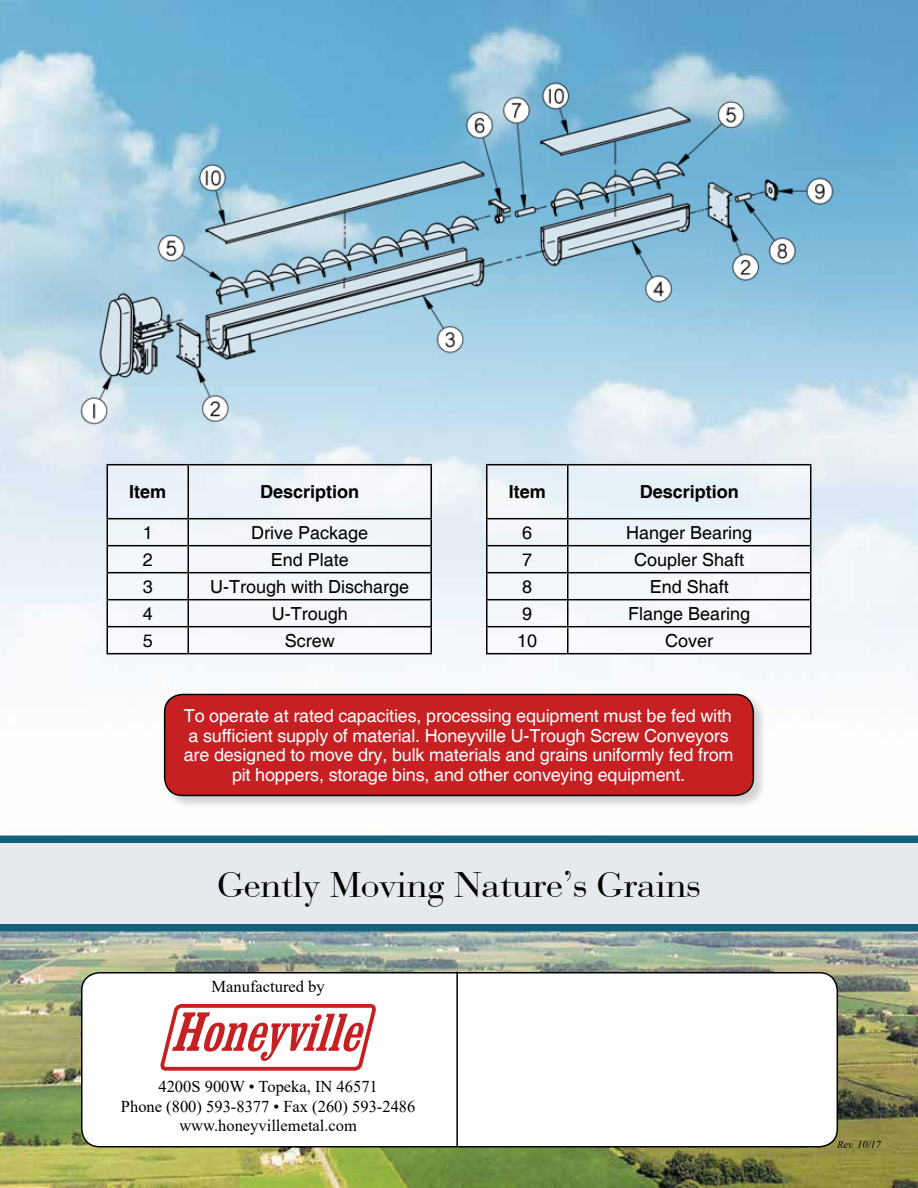
<style>
.page{position:relative;width:918px;height:1188px;background:#fff}
.page>*{position:absolute;margin:0;border:0;box-sizing:border-box;transform-origin:0 0}
.t1{font:39px "Bodoni Normal";color:#000}
.t2{font:18px/19.8px "Helvetica";letter-spacing:-.01em;color:#fff;text-align:center}
.t3{font:18px "Helvetica";color:#000}
.t4{font:700 18px "Helvetica";color:#000}
.t5{font:16.5px/19.8px "Times New Roman";color:#000;text-align:center}
.t6{font:italic 10.5px "Times New Roman";color:#000}
</style>
<div class="page">
<img style="left:0;top:0;width:918px;height:1188px">
<div style="left:0;top:843px;width:918px;height:81px;background:#e6e9ee"></div>
<div style="left:0;top:836px;width:918px;height:7px;background:#14607b"></div>
<div style="left:0;top:924px;width:918px;height:8px;background:#14607b"></div>
<div style="left:82px;top:973px;width:755px;height:174px;background:#fff;border-radius:18px"></div>
<div style="left:81px;top:972px;width:757px;height:176px;border:2px solid #000;border-radius:18px"></div>
<hr style="left:456px;top:971px;width:2px;height:175px;background:#000">
<div style="left:163px;top:693px;width:605px;height:117px;background:#000;opacity:.18"></div>
<div style="left:165px;top:694px;width:588px;height:101px;background:#c72023;border-radius:18px"></div>
<div style="left:164px;top:694px;width:590px;height:102px;border:2px solid #000;border-radius:18px"></div>
<img style="left:78px;top:78px;width:762px;height:347px">
<div style="left:106px;top:464px;width:326px;height:190px;background:linear-gradient(to right,#eef3f7,#f1f4f8)"></div>
<hr style="left:106px;top:464px;width:82px;height:1px;background:#000">
<hr style="left:106px;top:465px;width:2px;height:53px;background:#000">
<hr style="left:188px;top:464px;width:244px;height:1px;background:#000">
<hr style="left:188px;top:465px;width:1px;height:53px;background:#000">
<hr style="left:430px;top:465px;width:2px;height:53px;background:#000">
<hr style="left:106px;top:518px;width:82px;height:1px;background:#000">
<hr style="left:106px;top:519px;width:2px;height:26px;background:#000">
<hr style="left:188px;top:518px;width:244px;height:1px;background:#000">
<hr style="left:430px;top:519px;width:2px;height:26px;background:#000">
<hr style="left:106px;top:545px;width:82px;height:1px;background:#000">
<hr style="left:106px;top:546px;width:2px;height:26px;background:#000">
<hr style="left:188px;top:545px;width:244px;height:1px;background:#000">
<hr style="left:430px;top:546px;width:2px;height:26px;background:#000">
<hr style="left:106px;top:572px;width:82px;height:1px;background:#000">
<hr style="left:106px;top:573px;width:2px;height:26px;background:#000">
<hr style="left:188px;top:572px;width:244px;height:1px;background:#000">
<hr style="left:430px;top:573px;width:2px;height:26px;background:#000">
<hr style="left:106px;top:599px;width:82px;height:1px;background:#000">
<hr style="left:106px;top:600px;width:2px;height:26px;background:#000">
<hr style="left:188px;top:599px;width:244px;height:1px;background:#000">
<hr style="left:430px;top:600px;width:2px;height:26px;background:#000">
<hr style="left:106px;top:626px;width:82px;height:1px;background:#000">
<hr style="left:106px;top:627px;width:2px;height:26px;background:#000">
<hr style="left:188px;top:626px;width:244px;height:1px;background:#000">
<svg style="left:188px;top:519px;width:1px;height:134px"></svg>
<hr style="left:430px;top:627px;width:2px;height:26px;background:#000">
<hr style="left:106px;top:653px;width:82px;height:1px;background:#000">
<hr style="left:188px;top:653px;width:244px;height:1px;background:#000">
<div style="left:486px;top:464px;width:326px;height:190px;background:linear-gradient(to bottom,#e6eff5,#f5f5f8)"></div>
<hr style="left:486px;top:464px;width:82px;height:1px;background:#000">
<hr style="left:486px;top:465px;width:2px;height:53px;background:#000">
<hr style="left:568px;top:464px;width:244px;height:1px;background:#000">
<hr style="left:567px;top:465px;width:1px;height:53px;background:#000">
<hr style="left:810px;top:465px;width:2px;height:53px;background:#000">
<hr style="left:486px;top:518px;width:82px;height:1px;background:#000">
<hr style="left:486px;top:519px;width:2px;height:26px;background:#000">
<hr style="left:568px;top:518px;width:244px;height:1px;background:#000">
<hr style="left:810px;top:519px;width:2px;height:26px;background:#000">
<hr style="left:486px;top:545px;width:82px;height:1px;background:#000">
<hr style="left:486px;top:546px;width:2px;height:26px;background:#000">
<hr style="left:568px;top:545px;width:244px;height:1px;background:#000">
<hr style="left:810px;top:546px;width:2px;height:26px;background:#000">
<hr style="left:486px;top:572px;width:82px;height:1px;background:#000">
<hr style="left:486px;top:573px;width:2px;height:26px;background:#000">
<hr style="left:568px;top:572px;width:244px;height:1px;background:#000">
<hr style="left:810px;top:573px;width:2px;height:26px;background:#000">
<hr style="left:486px;top:599px;width:82px;height:1px;background:#000">
<hr style="left:486px;top:600px;width:2px;height:26px;background:#000">
<hr style="left:568px;top:599px;width:244px;height:1px;background:#000">
<hr style="left:810px;top:600px;width:2px;height:26px;background:#000">
<hr style="left:486px;top:626px;width:82px;height:1px;background:#000">
<hr style="left:486px;top:627px;width:2px;height:26px;background:#000">
<hr style="left:568px;top:626px;width:244px;height:1px;background:#000">
<svg style="left:567px;top:519px;width:1px;height:134px"></svg>
<hr style="left:810px;top:627px;width:2px;height:26px;background:#000">
<hr style="left:486px;top:653px;width:82px;height:1px;background:#000">
<hr style="left:568px;top:653px;width:244px;height:1px;background:#000">
<svg style="left:160px;top:1004px;width:216px;height:67px"></svg>
<p class="t4" style="left:129px;top:481px;width:39px">Item</p>
<p class="t4" style="left:260px;top:481px;width:101px">Description</p>
<p class="t3" style="left:143px;top:522px;width:12px">1</p>
<p class="t3" style="left:251px;top:522px;width:119px">Drive Package</p>
<p class="t3" style="left:143px;top:549px;width:12px">2</p>
<p class="t3" style="left:271px;top:549px;width:80px">End Plate</p>
<p class="t3" style="left:143px;top:576px;width:12px">3</p>
<p class="t3" style="left:210px;top:576px;width:201px">U-Trough with Discharge</p>
<p class="t3" style="left:143px;top:603px;width:12px">4</p>
<p class="t3" style="left:272px;top:603px;width:78px">U-Trough</p>
<p class="t3" style="left:143px;top:630px;width:12px">5</p>
<p class="t3" style="left:285px;top:630px;width:52px">Screw</p>
<p class="t4" style="left:509px;top:481px;width:39px">Item</p>
<p class="t4" style="left:640px;top:481px;width:101px">Description</p>
<p class="t3" style="left:522px;top:522px;width:12px">6</p>
<p class="t3" style="left:626px;top:522px;width:128px">Hanger Bearing</p>
<p class="t3" style="left:522px;top:549px;width:12px">7</p>
<p class="t3" style="left:634px;top:549px;width:112px">Coupler Shaft</p>
<p class="t3" style="left:522px;top:576px;width:12px">8</p>
<p class="t3" style="left:650px;top:576px;width:81px">End Shaft</p>
<p class="t3" style="left:522px;top:603px;width:12px">9</p>
<p class="t3" style="left:628px;top:603px;width:124px">Flange Bearing</p>
<p class="t3" style="left:517px;top:630px;width:22px">10</p>
<p class="t3" style="left:665px;top:630px;width:50px">Cover</p>
<p class="t2" style="left:184px;top:706px;width:551px">To operate at rated capacities, processing equipment must be fed with a sufficient supply of material. Honeyville U-Trough Screw Conveyors are designed to move dry, bulk materials and grains uniformly fed from pit hoppers, storage bins, and other conveying equipment.</p>
<h1 class="t1" style="left:218px;top:863px;width:484px">Gently Moving Nature’s Grains</h1>
<p class="t5" style="left:212px;top:976px;width:115px">Manufactured by</p>
<p class="t5" style="left:121px;top:1076px;width:296px">4200S 900W • Topeka, IN 46571<br>Phone (800) 593-8377 • Fax (260) 593-2486 www.honeyvillemetal.com</p>
<p class="t6" style="left:837px;top:1137px;width:46px">Rev. 10/17</p>
</div>
